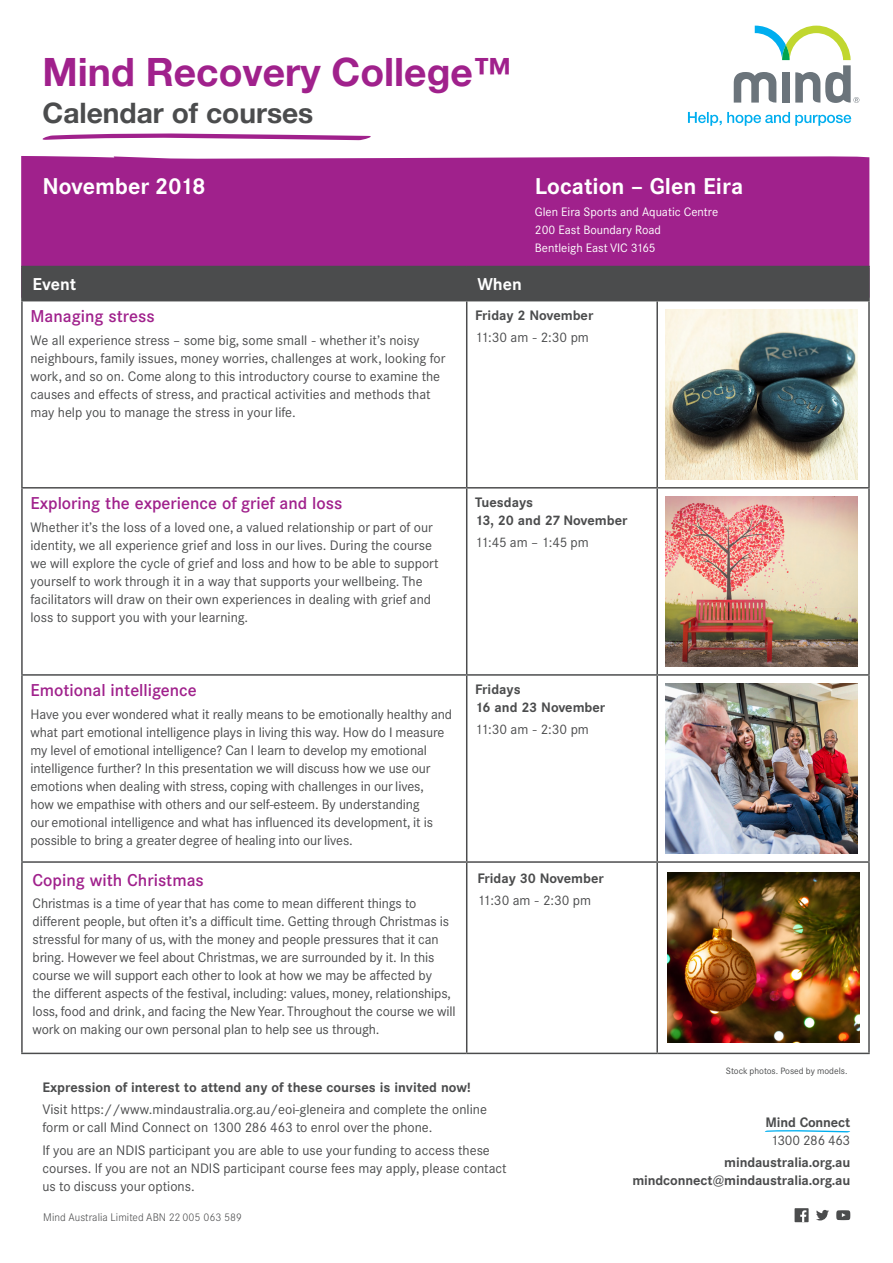
<style>
.page{position:relative;width:893px;height:1263px;background:#fff}
.page>*{position:absolute;margin:0;border:0;box-sizing:border-box;transform-origin:0 0}
.t1{font:700 39px "Helvetica Neue";color:#a0218c}
.t2{font:700 28.2px "Helvetica Neue";color:#4b4c4d}
.t3{font:700 22.5px "Corporate SBQ";color:#fff}
.t4{font:500 16.8px "Corporate SBQ";color:#a0218c}
.t5{font:700 16.8px "Corporate SBQ";color:#fff}
.t6{font:13.5px/18px "Corporate SBQ";letter-spacing:-.01em;color:#4b4c4d}
.t7{font:700 13.5px/18px "Corporate SBQ";color:#4b4c4d}
.t8{font:12px/18px "Corporate SBQ";color:#fff}
.t9{font:300 10.8px "Corporate SBQ";letter-spacing:.005em;color:#4b4c4d}
.t10{font:9px "Corporate SBQ";color:#4b4c4d}
</style>
<div class="page">
<svg style="left:42px;top:133px;width:329px;height:7px"></svg>
<div style="left:21px;top:156px;width:848px;height:110px;background:#a0218c"></div>
<div style="left:23px;top:267px;width:845px;height:33px;background:#4b4c4d"></div>
<hr style="left:21px;top:266px;width:446px;height:1px;background:#4b4c4d">
<hr style="left:21px;top:267px;width:2px;height:33px;background:#4b4c4d">
<hr style="left:467px;top:266px;width:190px;height:1px;background:#4b4c4d">
<hr style="left:466px;top:267px;width:1px;height:33px;background:#4b4c4d">
<hr style="left:657px;top:266px;width:213px;height:1px;background:#4b4c4d">
<hr style="left:868px;top:267px;width:2px;height:33px;background:#4b4c4d">
<hr style="left:21px;top:300px;width:446px;height:1px;background:#4b4c4d">
<hr style="left:21px;top:301px;width:2px;height:186px;background:#4b4c4d">
<hr style="left:467px;top:300px;width:190px;height:1px;background:#4b4c4d">
<hr style="left:466px;top:301px;width:1px;height:186px;background:#4b4c4d">
<hr style="left:657px;top:300px;width:213px;height:1px;background:#4b4c4d">
<hr style="left:656px;top:301px;width:2px;height:186px;background:#4b4c4d">
<hr style="left:868px;top:301px;width:2px;height:186px;background:#4b4c4d">
<hr style="left:21px;top:487px;width:446px;height:1px;background:#4b4c4d">
<hr style="left:21px;top:488px;width:2px;height:186px;background:#4b4c4d">
<hr style="left:467px;top:487px;width:190px;height:1px;background:#4b4c4d">
<hr style="left:466px;top:488px;width:1px;height:186px;background:#4b4c4d">
<hr style="left:657px;top:487px;width:213px;height:1px;background:#4b4c4d">
<hr style="left:656px;top:488px;width:2px;height:186px;background:#4b4c4d">
<hr style="left:868px;top:488px;width:2px;height:186px;background:#4b4c4d">
<hr style="left:21px;top:674px;width:446px;height:2px;background:#4b4c4d">
<hr style="left:21px;top:676px;width:2px;height:185px;background:#4b4c4d">
<hr style="left:467px;top:674px;width:190px;height:2px;background:#4b4c4d">
<hr style="left:466px;top:676px;width:1px;height:185px;background:#4b4c4d">
<hr style="left:657px;top:674px;width:213px;height:2px;background:#4b4c4d">
<hr style="left:656px;top:676px;width:2px;height:185px;background:#4b4c4d">
<hr style="left:868px;top:676px;width:2px;height:185px;background:#4b4c4d">
<hr style="left:21px;top:861px;width:446px;height:2px;background:#4b4c4d">
<hr style="left:21px;top:863px;width:2px;height:190px;background:#4b4c4d">
<hr style="left:467px;top:861px;width:190px;height:2px;background:#4b4c4d">
<hr style="left:466px;top:863px;width:1px;height:190px;background:#4b4c4d">
<hr style="left:657px;top:861px;width:213px;height:2px;background:#4b4c4d">
<hr style="left:656px;top:863px;width:2px;height:190px;background:#4b4c4d">
<hr style="left:868px;top:863px;width:2px;height:190px;background:#4b4c4d">
<hr style="left:21px;top:1053px;width:446px;height:1px;background:#4b4c4d">
<hr style="left:467px;top:1053px;width:190px;height:1px;background:#4b4c4d">
<hr style="left:657px;top:1053px;width:213px;height:1px;background:#4b4c4d">
<img style="left:666px;top:309px;width:191px;height:170px">
<img style="left:666px;top:496px;width:191px;height:170px">
<img style="left:666px;top:683px;width:191px;height:170px">
<img style="left:668px;top:873px;width:191px;height:170px">
<svg style="left:734px;top:26px;width:125px;height:77px"></svg>
<div style="left:782px;top:72px;width:8px;height:31px;background:#6b747b"></div>
<svg style="left:688px;top:112px;width:163px;height:14px"></svg>
<svg style="left:765px;top:1130px;width:85px;height:2px"></svg>
<svg style="left:836px;top:1210px;width:14px;height:10px"></svg>
<svg style="left:816px;top:1210px;width:13px;height:10px"></svg>
<div style="left:795px;top:1208px;width:14px;height:14px;background:#4b4c4d"></div>
<svg style="left:800px;top:1210px;width:6px;height:12px"></svg>
<h1 class="t1" style="left:43px;top:41px;width:471px">Mind Recovery College™</h1>
<h2 class="t2" style="left:43px;top:91px;width:272px">Calendar of courses</h2>
<h3 class="t3" style="left:43px;top:172px;width:165px">November 2018</h3>
<h3 class="t3" style="left:535px;top:172px;width:210px">Location – Glen Eira</h3>
<p class="t8" style="left:535px;top:203px;width:185px">Glen Eira Sports and Aquatic Centre<br>200 East Boundary Road<br>Bentleigh East VIC 3165</p>
<p class="t5" style="left:33px;top:274px;width:45px">Event</p>
<p class="t5" style="left:477px;top:274px;width:46px">When</p>
<p class="t4" style="left:30px;top:306px;width:126px">Managing stress</p>
<p class="t6" style="left:30px;top:331px;width:417px">We all experience stress – some big, some small - whether it’s noisy neighbours, family issues, money worries, challenges at work, looking for work, and so on. Come along to this introductory course to examine the causes and effects of stress, and practical activities and methods that may help you to manage the stress in your life.</p>
<p class="t7" style="left:475px;top:306px;width:120px">Friday 2 November</p>
<p class="t6" style="left:475px;top:328px;width:115px">11:30 am - 2:30 pm</p>
<p class="t4" style="left:30px;top:493px;width:314px">Exploring the experience of grief and loss</p>
<p class="t6" style="left:30px;top:518px;width:410px">Whether it’s the loss of a loved one, a valued relationship or part of our identity, we all experience grief and loss in our lives. During the course we will explore the cycle of grief and loss and how to be able to support yourself to work through it in a way that supports your wellbeing. The facilitators will draw on their own experiences in dealing with grief and loss to support you with your learning.</p>
<p class="t7" style="left:475px;top:493px;width:154px">Tuesdays<br>13, 20 and 27 November</p>
<p class="t6" style="left:475px;top:533px;width:115px">11:45 am – 1:45 pm</p>
<p class="t4" style="left:30px;top:680px;width:168px">Emotional intelligence</p>
<p class="t6" style="left:30px;top:705px;width:423px">Have you ever wondered what it really means to be emotionally healthy and what part emotional intelligence plays in living this way. How do I measure my level of emotional intelligence? Can I learn to develop my emotional intelligence further? In this presentation we will discuss how we use our emotions when dealing with stress, coping with challenges in our lives,<br>how we empathise with others and our self-esteem. By understanding<br>our emotional intelligence and what has influenced its development, it is possible to bring a greater degree of healing into our lives.</p>
<p class="t4" style="left:33px;top:870px;width:173px">Coping with Christmas</p>
<p class="t6" style="left:33px;top:895px;width:424px">Christmas is a time of year that has come to mean different things to different people, but often it’s a difficult time. Getting through Christmas is stressful for many of us, with the money and people pressures that it can bring. However we feel about Christmas, we are surrounded by it. In this course we will support each other to look at how we may be affected by<br>the different aspects of the festival, including: values, money, relationships, loss, food and drink, and facing the New Year. Throughout the course we will work on making our own personal plan to help see us through.</p>
<p class="t7" style="left:475px;top:680px;width:132px">Fridays<br>16 and 23 November</p>
<p class="t6" style="left:475px;top:721px;width:115px">11:30 am - 2:30 pm</p>
<p class="t7" style="left:477px;top:869px;width:128px">Friday 30 November</p>
<p class="t6" style="left:477px;top:892px;width:115px">11:30 am - 2:30 pm</p>
<p class="t10" style="left:726px;top:1065px;width:123px">Stock photos. Posed by models.</p>
<p class="t7" style="left:42px;top:1078px;width:430px">Expression of interest to attend any of these courses is invited now!</p>
<p class="t6" style="left:42px;top:1100px;width:446px">Visit https://www.mindaustralia.org.au/eoi-gleneira and complete the online form or call Mind Connect on 1300 286 463 to enrol over the phone.</p>
<p class="t6" style="left:42px;top:1141px;width:466px">If you are an NDIS participant you are able to use your funding to access these courses. If you are not an NDIS participant course fees may apply, please contact us to discuss your options.</p>
<p class="t9" style="left:43px;top:1211px;width:200px">Mind Australia Limited ABN 22 005 063 589</p>
<p class="t7" style="left:765px;top:1114px;width:86px">Mind Connect</p>
<p class="t6" style="left:771px;top:1132px;width:81px">1300 286 463</p>
<p class="t7" style="left:632px;top:1154px;width:219px;text-align:right">mindaustralia.org.au mindconnect@mindaustralia.org.au</p>
</div>
